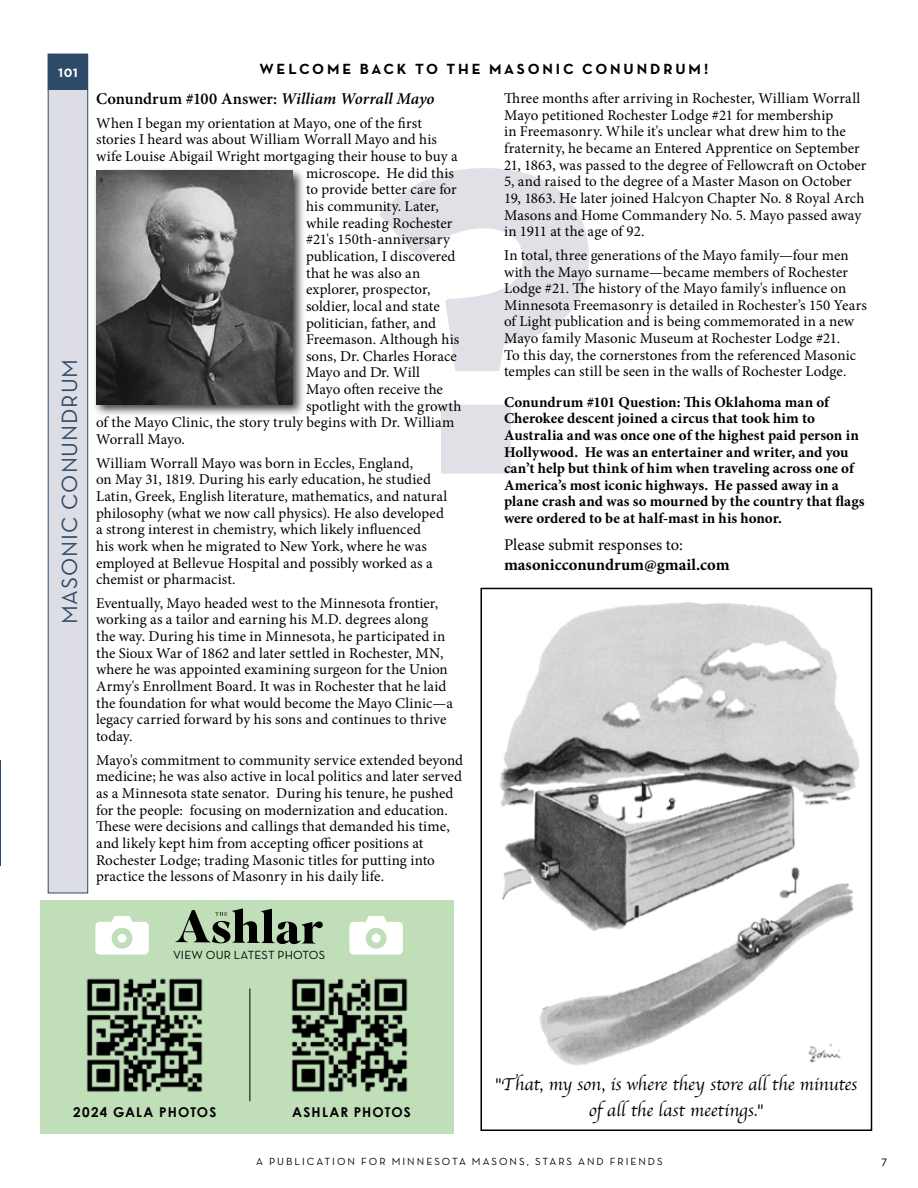
<style>
.page{position:relative;width:918px;height:1188px;background:#fff}
.page>*{position:absolute;margin:0;border:0;box-sizing:border-box;transform-origin:0 0}
.t1{font:22.5px "Neutra Text";letter-spacing:.04em;color:#2d4968}
.t2{font:18px/25.5px "Apple Chancery";letter-spacing:-.005em;color:#000;text-align:center}
.t3{font:600 16.5px "Minion Pro";letter-spacing:.005em;color:#000}
.t4{font:700 16.5px "Minion Pro";color:#000}
.t5{font:16.5px "Minion Pro";letter-spacing:-.005em;color:#000}
.t6{font:15px/16.6px "Minion Pro";letter-spacing:.005em;color:#000}
.t7{font:700 15px/16.6px "Minion Pro";letter-spacing:.005em;color:#000}
.t8{font:700 15px "Neutra Text";letter-spacing:.185em;color:#000}
.t9{font:700 13.5px "Century Gothic";letter-spacing:.075em;color:#000}
.t10{font:12.75px "Neutra Text";color:#000}
.t11{font:12px "Neutra Text";letter-spacing:.01em;color:#000}
.t12{font:700 12px "Gotham";color:#fff}
.t13{font:10.5px "Neutra Text";letter-spacing:.185em;color:#000}
.s1{font-style:italic}
</style>
<div class="page">
<hr style="left:0;top:760px;width:1px;height:105px;background:#2d4968">
<div style="left:48px;top:54px;width:40px;height:839px;background:#dddde5;border:1px solid #2d4968"></div>
<div style="left:48px;top:54px;width:40px;height:36px;background:#2d4968"></div>
<div style="left:93px;top:167px;width:212px;height:250px;background:#000;opacity:.75"></div>
<img style="left:96px;top:171px;width:196px;height:233px">
<svg style="left:379px;top:168px;width:210px;height:306px"></svg>
<img style="left:499px;top:602px;width:361px;height:298px">
<img style="left:517px;top:859px;width:342px;height:207px">
<div style="left:480px;top:588px;width:392px;height:543px;border:2px solid #000"></div>
<div style="left:40px;top:900px;width:414px;height:234px;background:#c0deb7"></div>
<svg style="left:175px;top:908px;width:148px;height:37px"></svg>
<svg style="left:95px;top:916px;width:54px;height:39px"></svg>
<svg style="left:349px;top:916px;width:54px;height:39px"></svg>
<img style="left:291px;top:978px;width:117px;height:114px">
<img style="left:86px;top:978px;width:117px;height:114px">
<hr style="left:249px;top:989px;width:1px;height:112px;background:#000">
<p class="t12" style="left:58px;top:65px;width:21px">101</p>
<p class="t8" style="left:260px;top:59px;width:450px">WELCOME BACK TO THE MASONIC CONUNDRUM!</p>
<h1 class="t1" style="left:56px;top:624px;width:267px;rotate:-90deg">MASONIC CONUNDRUM</h1>
<p class="t3" style="left:96px;top:87px;width:340px">Conundrum #100 Answer: <span class="s1">William Worrall Mayo</span></p>
<p class="t6" style="left:96px;top:115px;width:327px">When I began my orientation at Mayo, one of the first</p>
<p class="t6" style="left:96px;top:131px;width:343px">stories I heard was about William Worrall Mayo and his</p>
<p class="t6" style="left:96px;top:148px;width:363px">wife Louise Abigail Wright mortgaging their house to buy a</p>
<p class="t6" style="left:306px;top:165px;width:150px">microscope. He did this</p>
<p class="t6" style="left:306px;top:181px;width:152px">to provide better care for</p>
<p class="t6" style="left:306px;top:198px;width:134px">his community. Later,</p>
<p class="t6" style="left:306px;top:215px;width:148px">while reading Rochester</p>
<p class="t6" style="left:306px;top:231px;width:145px">#21's 150th-anniversary</p>
<p class="t6" style="left:306px;top:248px;width:151px">publication, I discovered</p>
<p class="t6" style="left:306px;top:265px;width:116px">that he was also an</p>
<p class="t6" style="left:306px;top:281px;width:126px">explorer, prospector,</p>
<p class="t6" style="left:306px;top:298px;width:135px">soldier, local and state</p>
<p class="t6" style="left:306px;top:315px;width:132px">politician, father, and</p>
<p class="t6" style="left:306px;top:331px;width:155px">Freemason. Although his</p>
<p class="t6" style="left:306px;top:348px;width:152px">sons, Dr. Charles Horace</p>
<p class="t6" style="left:306px;top:364px;width:116px">Mayo and Dr. Will</p>
<p class="t6" style="left:306px;top:381px;width:139px">Mayo often receive the</p>
<p class="t6" style="left:306px;top:398px;width:157px">spotlight with the growth</p>
<p class="t6" style="left:96px;top:414px;width:360px">of the Mayo Clinic, the story truly begins with Dr. William</p>
<p class="t6" style="left:96px;top:431px;width:90px">Worrall Mayo.</p>
<p class="t6" style="left:96px;top:455px;width:353px">William Worrall Mayo was born in Eccles, England,<br>on May 31, 1819. During his early education, he studied Latin, Greek, English literature, mathematics, and natural philosophy (what we now call physics). He also developed a strong interest in chemistry, which likely influenced<br>his work when he migrated to New York, where he was employed at Bellevue Hospital and possibly worked as a chemist or pharmacist.</p>
<p class="t6" style="left:96px;top:595px;width:358px">Eventually, Mayo headed west to the Minnesota frontier, working as a tailor and earning his M.D. degrees along<br>the way. During his time in Minnesota, he participated in the Sioux War of 1862 and later settled in Rochester, MN, where he was appointed examining surgeon for the Union Army's Enrollment Board. It was in Rochester that he laid the foundation for what would become the Mayo Clinic—a legacy carried forward by his sons and continues to thrive today.</p>
<p class="t6" style="left:96px;top:752px;width:368px">Mayo's commitment to community service extended beyond medicine; he was also active in local politics and later served as a Minnesota state senator. During his tenure, he pushed for the people: focusing on modernization and education.<br>These were decisions and callings that demanded his time, and likely kept him from accepting officer positions at Rochester Lodge; trading Masonic titles for putting into practice the lessons of Masonry in his daily life.</p>
<p class="t11" style="left:173px;top:947px;width:154px">VIEW OUR LATEST PHOTOS</p>
<p class="t6" style="left:504px;top:90px;width:364px">Three months after arriving in Rochester, William Worrall Mayo petitioned Rochester Lodge #21 for membership<br>in Freemasonry. While it's unclear what drew him to the fraternity, he became an Entered Apprentice on September 21, 1863, was passed to the degree of Fellowcraft on October 5, and raised to the degree of a Master Mason on October 19, 1863. He later joined Halcyon Chapter No. 8 Royal Arch Masons and Home Commandery No. 5. Mayo passed away in 1911 at the age of 92.</p>
<p class="t6" style="left:504px;top:247px;width:364px">In total, three generations of the Mayo family—four men with the Mayo surname—became members of Rochester Lodge #21. The history of the Mayo family's influence on Minnesota Freemasonry is detailed in Rochester’s 150 Years of Light publication and is being commemorated in a new Mayo family Masonic Museum at Rochester Lodge #21.<br>To this day, the cornerstones from the referenced Masonic temples can still be seen in the walls of Rochester Lodge.</p>
<p class="t7" style="left:504px;top:393px;width:362px">Conundrum #101 Question: This Oklahoma man of Cherokee descent joined a circus that took him to Australia and was once one of the highest paid person in Hollywood. He was an entertainer and writer, and you can’t help but think of him when traveling across one of America’s most iconic highways. He passed away in a plane crash and was so mourned by the country that flags were ordered to be at half-mast in his honor.</p>
<p class="t5" style="left:504px;top:534px;width:180px">Please submit responses to:</p>
<p class="t4" style="left:504px;top:553px;width:227px">masonicconundrum@gmail.com</p>
<p class="t9" style="left:73px;top:1102px;width:145px">2024 GALA PHOTOS</p>
<p class="t9" style="left:292px;top:1102px;width:120px">ASHLAR PHOTOS</p>
<p class="t2" style="left:494px;top:1072px;width:364px">"That, my son, is where they store all the minutes of all the last meetings."</p>
<p class="t13" style="left:256px;top:1155px;width:408px">A PUBLICATION FOR MINNESOTA MASONS, STARS AND FRIENDS</p>
<p class="t10" style="left:881px;top:1152px;width:7px">7</p>
</div>
